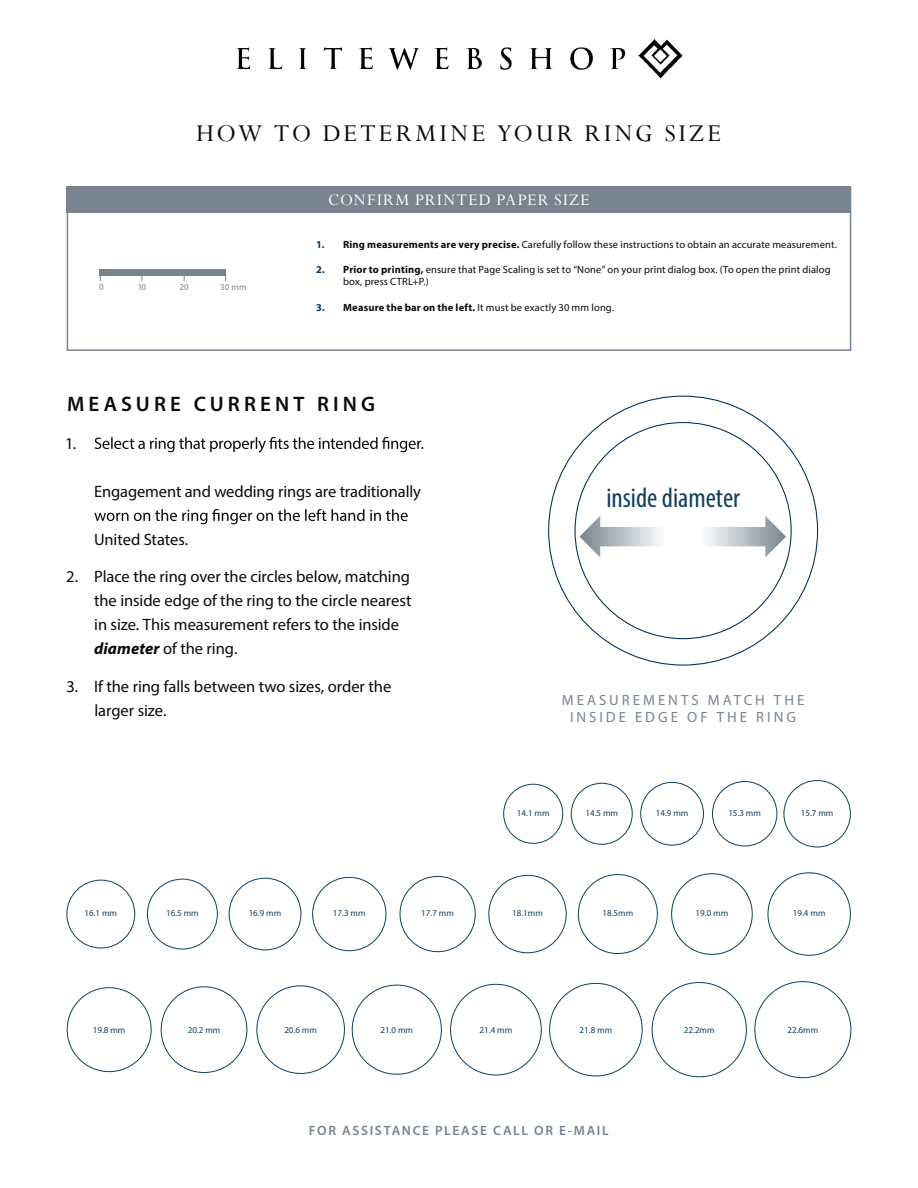
<style>
.page{position:relative;width:918px;height:1188px;background:#fff}
.page>*{position:absolute;margin:0;border:0;box-sizing:border-box;transform-origin:0 0}
.t1{font:condensed 28.05px "Myriad Pro";color:#0e415e}
.t2{font:27px "Perpetua";letter-spacing:.115em;color:#0b090c}
.t3{font:600 21px "Myriad Pro";letter-spacing:.195em;color:#0b090c}
.t4{font:18px "Perpetua";letter-spacing:.07em;color:#fff}
.t5{font:16.5px/24px "Myriad Pro";letter-spacing:-.005em;color:#0b090c}
.t6{font:14.85px/17.9px "Myriad Pro";letter-spacing:.205em;color:#788490;text-align:center}
.t7{font:600 13.5px "Myriad Pro";letter-spacing:.125em;color:#788490}
.t8{font:10.5px/12px "Myriad Pro";letter-spacing:.01em;color:#0b090c}
.t9{font:9px "Myriad Pro";color:#0e415e}
.t10{font:9px "Myriad Pro";letter-spacing:.01em;color:#778490}
.s1{font-weight:700;color:#003667}
.s2{font-weight:700}
.s3{font-weight:700;font-style:italic}
</style>
<div class="page">
<div style="left:67px;top:187px;width:784px;height:26px;background:#788490"></div>
<div style="left:67px;top:187px;width:784px;height:164px;border:2px solid #788490"></div>
<svg style="left:95px;top:437px;width:328px;height:16px"></svg>
<svg style="left:94px;top:509px;width:314px;height:15px"></svg>
<svg style="left:548px;top:395px;width:271px;height:271px"></svg>
<svg style="left:579px;top:516px;width:86px;height:41px"></svg>
<svg style="left:701px;top:516px;width:85px;height:41px"></svg>
<svg style="left:67px;top:982px;width:680px;height:95px"></svg>
<svg style="left:161px;top:985px;width:184px;height:89px"></svg>
<svg style="left:352px;top:983px;width:291px;height:93px"></svg>
<svg style="left:754px;top:780px;width:97px;height:298px"></svg>
<div style="left:712px;top:781px;width:65px;height:65px;border:1px solid #0e415e;border-radius:50%"></div>
<div style="left:503px;top:784px;width:60px;height:60px;border:1px solid #0e415e;border-radius:50%"></div>
<div style="left:571px;top:783px;width:61px;height:61px;border:1px solid #0e415e;border-radius:50%"></div>
<div style="left:641px;top:782px;width:63px;height:63px;border:1px solid #0e415e;border-radius:50%"></div>
<div style="left:67px;top:880px;width:68px;height:68px;border:1px solid #0e415e;border-radius:50%"></div>
<div style="left:147px;top:879px;width:71px;height:70px;border:1px solid #0e415e;border-radius:50%"></div>
<div style="left:312px;top:877px;width:74px;height:74px;border:1px solid #0e415e;border-radius:50%"></div>
<div style="left:229px;top:878px;width:72px;height:72px;border:1px solid #0e415e;border-radius:50%"></div>
<div style="left:488px;top:875px;width:79px;height:78px;border:1px solid #0e415e;border-radius:50%"></div>
<div style="left:671px;top:874px;width:81px;height:81px;border:1px solid #0e415e;border-radius:50%"></div>
<div style="left:400px;top:876px;width:75px;height:76px;border:1px solid #0e415e;border-radius:50%"></div>
<div style="left:578px;top:874px;width:80px;height:80px;border:1px solid #0e415e;border-radius:50%"></div>
<div style="left:768px;top:873px;width:83px;height:82px;border:1px solid #0e415e;border-radius:50%"></div>
<div style="left:100px;top:269px;width:126px;height:7px;background:#778490"></div>
<img style="left:236px;top:38px;width:447px;height:41px">
<h2 class="t2" style="left:196px;top:116px;width:527px">HOW TO DETERMINE YOUR RING SIZE</h2>
<p class="t10" style="left:99px;top:282px;width:6px">0</p>
<p class="t10" style="left:138px;top:282px;width:10px">10</p>
<p class="t10" style="left:179px;top:282px;width:11px">20</p>
<p class="t10" style="left:220px;top:282px;width:28px">30 mm</p>
<h3 class="t4" style="left:328px;top:189px;width:263px">CONFIRM PRINTED PAPER SIZE</h3>
<p class="t8" style="left:316px;top:238px;width:522px"><span class="s1">1.</span> <span class="s2">Ring measurements are very precise.</span> Carefully follow these instructions to obtain an accurate measurement.</p>
<p class="t8" style="left:343px;top:263px;width:489px;text-indent:-27px"><span class="s1">2.</span> <span class="s2">Prior to printing,</span> ensure that Page Scaling is set to “None” on your print dialog box. (To open the print dialog box, press CTRL+P.)</p>
<p class="t8" style="left:316px;top:301px;width:300px"><span class="s1">3.</span> <span class="s2">Measure the bar on the left.</span> It must be exactly 30 mm long.</p>
<h3 class="t3" style="left:67px;top:391px;width:310px">MEASURE CURRENT RING</h3>
<h3 class="t5" style="left:65px;top:431px;width:12px">1.</h3>
<h3 class="t5" style="left:94px;top:479px;width:328px">Engagement and wedding rings are traditionally</h3>
<h3 class="t5" style="left:94px;top:527px;width:96px">United States.</h3>
<h3 class="t5" style="left:94px;top:565px;width:319px;text-indent:-28px">2. Place the ring over the circles below, matching the inside edge of the ring to the circle nearest in size. This measurement refers to the inside <span class="s3">diameter</span> of the ring.</h3>
<h3 class="t5" style="left:94px;top:674px;width:298px;text-indent:-28px">3. If the ring falls between two sizes, order the larger size.</h3>
<h1 class="t1" style="left:606px;top:481px;width:135px">inside diameter</h1>
<h3 class="t6" style="left:562px;top:691px;width:244px">MEASUREMENTS MATCH THE<br>INSIDE EDGE OF THE RING</h3>
<p class="t9" style="left:517px;top:808px;width:34px">14.1 mm</p>
<p class="t9" style="left:585px;top:808px;width:34px">14.5 mm</p>
<p class="t9" style="left:656px;top:808px;width:34px">14.9 mm</p>
<p class="t9" style="left:728px;top:808px;width:34px">15.3 mm</p>
<p class="t9" style="left:801px;top:808px;width:34px">15.7 mm</p>
<p class="t9" style="left:84px;top:907px;width:34px">16.1 mm</p>
<p class="t9" style="left:166px;top:907px;width:34px">16.5 mm</p>
<p class="t9" style="left:249px;top:907px;width:34px">16.9 mm</p>
<p class="t9" style="left:333px;top:907px;width:34px">17.3 mm</p>
<p class="t9" style="left:421px;top:907px;width:34px">17.7 mm</p>
<p class="t9" style="left:512px;top:907px;width:32px">18.1mm</p>
<p class="t9" style="left:603px;top:907px;width:32px">18.5mm</p>
<p class="t9" style="left:696px;top:907px;width:34px">19.0 mm</p>
<p class="t9" style="left:793px;top:907px;width:34px">19.4 mm</p>
<p class="t9" style="left:93px;top:1024px;width:34px">19.8 mm</p>
<p class="t9" style="left:188px;top:1024px;width:34px">20.2 mm</p>
<p class="t9" style="left:284px;top:1024px;width:34px">20.6 mm</p>
<p class="t9" style="left:380px;top:1024px;width:34px">21.0 mm</p>
<p class="t9" style="left:480px;top:1024px;width:34px">21.4 mm</p>
<p class="t9" style="left:580px;top:1024px;width:34px">21.8 mm</p>
<p class="t9" style="left:684px;top:1024px;width:32px">22.2mm</p>
<p class="t9" style="left:788px;top:1024px;width:32px">22.6mm</p>
<p class="t7" style="left:309px;top:1122px;width:302px">FOR ASSISTANCE PLEASE CALL OR E-MAIL</p>
</div>
